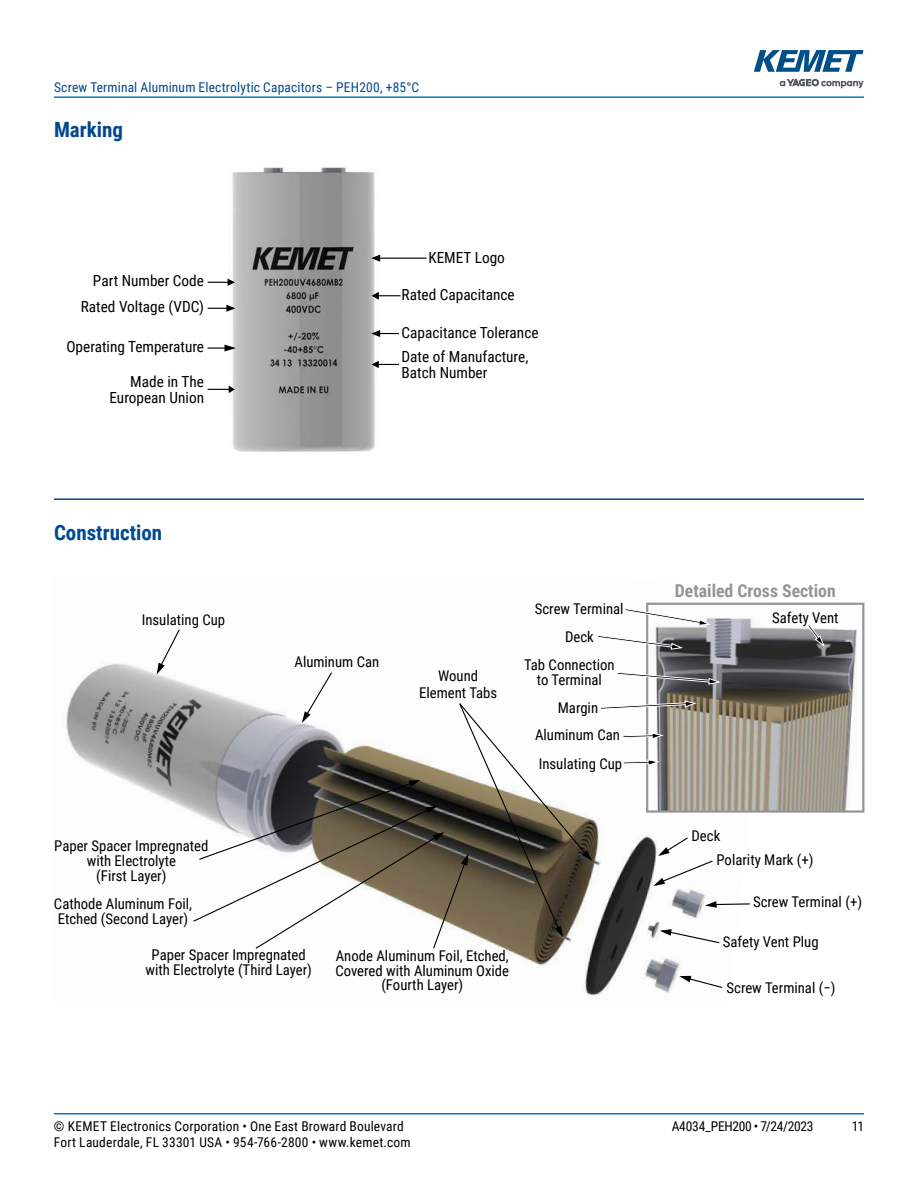
<style>
.page{position:relative;width:918px;height:1188px;background:#fff}
.page>*{position:absolute;margin:0;border:0;box-sizing:border-box;transform-origin:0 0}
.t1{font:700 21px "Roboto Condensed";color:#004990}
.t2{font:700 17.85px "Roboto Condensed";color:#939597}
.t3{font:15.3px/15.3px "Roboto Condensed";color:#000}
.t4{font:14.85px/14.9px "Roboto Condensed";color:#000;text-align:center}
.t5{font:13.5px "Roboto Condensed";letter-spacing:.015em;color:#000}
.t6{font:13.5px "Roboto Condensed";letter-spacing:.01em;color:#004990}
.t7{font:13.5px "Roboto Condensed";letter-spacing:-.02em;color:#000}
</style>
<div class="page">
<hr style="left:54px;top:1113px;width:810px;height:2px;background:#007cc2">
<hr style="left:54px;top:96px;width:810px;height:2px;background:#007cc2">
<svg style="left:780px;top:79px;width:84px;height:9px"></svg>
<svg style="left:754px;top:50px;width:110px;height:22px"></svg>
<hr style="left:54px;top:498px;width:810px;height:2px;background:#004990">
<img style="left:207px;top:167px;width:220px;height:285px">
<svg style="left:208px;top:278px;width:29px;height:9px"></svg>
<hr style="left:379px;top:258px;width:48px;height:1px;background:#000">
<svg style="left:369px;top:254px;width:12px;height:9px"></svg>
<svg style="left:370px;top:291px;width:31px;height:10px"></svg>
<svg style="left:208px;top:304px;width:29px;height:9px"></svg>
<svg style="left:369px;top:329px;width:30px;height:9px"></svg>
<svg style="left:208px;top:344px;width:31px;height:9px"></svg>
<svg style="left:370px;top:360px;width:29px;height:9px"></svg>
<svg style="left:208px;top:385px;width:28px;height:10px"></svg>
<img style="left:66px;top:602px;width:707px;height:394px">
<img style="left:649px;top:606px;width:209px;height:204px">
<div style="left:646px;top:603px;width:218px;height:210px;border:2px solid #939597"></div>
<svg style="left:600px;top:700px;width:98px;height:10px"></svg>
<svg style="left:807px;top:623px;width:18px;height:25px"></svg>
<svg style="left:624px;top:608px;width:87px;height:18px"></svg>
<svg style="left:616px;top:672px;width:105px;height:13px"></svg>
<svg style="left:622px;top:732px;width:43px;height:8px"></svg>
<svg style="left:622px;top:759px;width:39px;height:7px"></svg>
<svg style="left:156px;top:628px;width:25px;height:49px"></svg>
<svg style="left:597px;top:635px;width:87px;height:15px"></svg>
<svg style="left:702px;top:900px;width:49px;height:9px"></svg>
<svg style="left:677px;top:975px;width:46px;height:14px"></svg>
<svg style="left:651px;top:836px;width:63px;height:51px"></svg>
<svg style="left:657px;top:928px;width:64px;height:16px"></svg>
<svg style="left:192px;top:671px;width:402px;height:279px"></svg>
<p class="t6" style="left:54px;top:82px;width:367px">Screw Terminal Aluminum Electrolytic Capacitors – PEH200, +85°C</p>
<h1 class="t1" style="left:54px;top:115px;width:71px">Marking</h1>
<p class="t3" style="left:93px;top:274px;width:113px">Part Number Code</p>
<p class="t3" style="left:81px;top:299px;width:125px">Rated Voltage (VDC)</p>
<p class="t3" style="left:66px;top:340px;width:139px">Operating Temperature</p>
<p class="t3" style="left:110px;top:375px;width:96px;text-align:right">Made in The<br>European Union</p>
<h1 class="t1" style="left:54px;top:518px;width:110px">Construction</h1>
<p class="t4" style="left:142px;top:614px;width:85px">Insulating Cup</p>
<p class="t4" style="left:54px;top:840px;width:156px">Paper Spacer Impregnated with Electrolyte<br>(First Layer)</p>
<p class="t4" style="left:54px;top:898px;width:140px;text-align:left">Cathode Aluminum Foil,<br>Etched (Second Layer)</p>
<p class="t3" style="left:428px;top:251px;width:78px">KEMET Logo</p>
<p class="t3" style="left:402px;top:288px;width:115px">Rated Capacitance</p>
<p class="t3" style="left:402px;top:326px;width:139px">Capacitance Tolerance</p>
<p class="t3" style="left:402px;top:350px;width:128px">Date of Manufacture,<br>Batch Number</p>
<p class="t4" style="left:295px;top:655px;width:86px">Aluminum Can</p>
<p class="t4" style="left:419px;top:667px;width:80px;line-height:17.9px">Wound<br>Element Tabs</p>
<p class="t4" style="left:535px;top:603px;width:90px">Screw Terminal</p>
<p class="t4" style="left:565px;top:630px;width:30px">Deck</p>
<p class="t4" style="left:524px;top:658px;width:92px">Tab Connection to Terminal</p>
<p class="t4" style="left:558px;top:701px;width:42px">Margin</p>
<p class="t4" style="left:535px;top:722px;width:89px;line-height:28.2px;text-align:left">Aluminum Can<br>Insulating Cup</p>
<p class="t4" style="left:145px;top:948px;width:168px">Paper Spacer Impregnated with Electrolyte (Third Layer)</p>
<p class="t4" style="left:335px;top:949px;width:175px">Anode Aluminum Foil, Etched,<br>Covered with Aluminum Oxide (Fourth Layer)</p>
<p class="t2" style="left:675px;top:581px;width:162px">Detailed Cross Section</p>
<p class="t4" style="left:772px;top:612px;width:68px">Safety Vent</p>
<p class="t4" style="left:692px;top:829px;width:30px">Deck</p>
<p class="t4" style="left:717px;top:853px;width:99px">Polarity Mark (+)</p>
<p class="t4" style="left:753px;top:895px;width:110px">Screw Terminal (+)</p>
<p class="t4" style="left:723px;top:936px;width:97px">Safety Vent Plug</p>
<p class="t4" style="left:727px;top:981px;width:110px">Screw Terminal (−)</p>
<p class="t5" style="left:54px;top:1120px;width:351px">© KEMET Electronics Corporation • One East Broward Boulevard</p>
<p class="t7" style="left:672px;top:1120px;width:143px">A4034_PEH200 • 7/24/2023</p>
<p class="t5" style="left:852px;top:1120px;width:14px">11</p>
<p class="t5" style="left:54px;top:1136px;width:358px">Fort Lauderdale, FL 33301 USA • 954-766-2800 • www.kemet.com</p>
</div>
